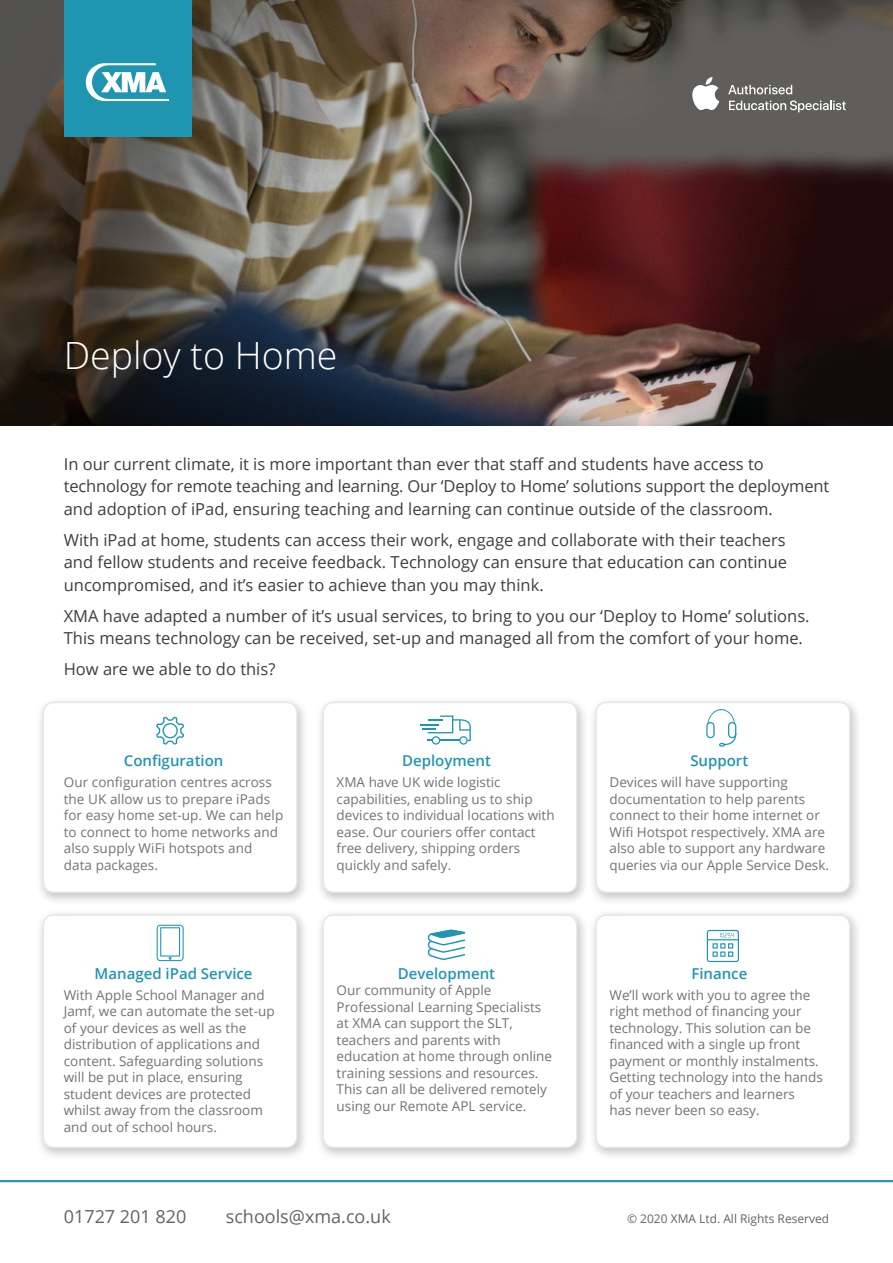
<style>
.page{position:relative;width:893px;height:1263px;background:#fff}
.page>*{position:absolute;margin:0;border:0;box-sizing:border-box;transform-origin:0 0}
.Main_Heading{font:300 37.5px "Open Sans";color:#fff}
.t1{font:18px "Open Sans";color:#636366}
.Body_Copy_Headings{font:16.5px/22.5px "Open Sans";color:#3e3e3f}
.Body_Copy_Headings-2{font:600 15px "Open Sans";color:#2294b3}
.Body_Copy{font:600 15px "Open Sans";color:#2294b3}
.Body_Copy-2{font:13.5px/16.5px "Open Sans";color:#727376}
.t2{font:12px "Open Sans";color:#636366}
</style>
<div class="page">
<img style="left:0;top:0;width:893px;height:425px">
<div style="left:64px;top:0;width:127px;height:136px;background:#1f95b2"></div>
<svg style="left:86px;top:63px;width:83px;height:38px"></svg>
<div style="left:35px;top:696px;width:274px;height:209px;background:#231f20;opacity:.25"></div>
<div style="left:43px;top:702px;width:254px;height:190px;background:#fff;border-radius:11px"></div>
<div style="left:43px;top:702px;width:255px;height:191px;border:2px solid #e6e7e9;border-radius:11px"></div>
<div style="left:35px;top:909px;width:274px;height:252px;background:#231f20;opacity:.25"></div>
<div style="left:43px;top:915px;width:254px;height:232px;background:#fff;border-radius:11px"></div>
<div style="left:43px;top:914px;width:255px;height:234px;border:2px solid #e6e7e9;border-radius:11px"></div>
<div style="left:315px;top:696px;width:274px;height:209px;background:#231f20;opacity:.25"></div>
<div style="left:323px;top:702px;width:254px;height:190px;background:#fff;border-radius:11px"></div>
<div style="left:322px;top:702px;width:256px;height:191px;border:2px solid #e6e7e9;border-radius:11px"></div>
<div style="left:315px;top:909px;width:274px;height:252px;background:#231f20;opacity:.25"></div>
<div style="left:323px;top:915px;width:254px;height:232px;background:#fff;border-radius:11px"></div>
<div style="left:322px;top:914px;width:256px;height:234px;border:2px solid #e6e7e9;border-radius:11px"></div>
<div style="left:588px;top:696px;width:274px;height:209px;background:#231f20;opacity:.25"></div>
<div style="left:596px;top:702px;width:254px;height:190px;background:#fff;border-radius:11px"></div>
<div style="left:595px;top:702px;width:255px;height:191px;border:2px solid #e6e7e9;border-radius:11px"></div>
<div style="left:588px;top:909px;width:274px;height:252px;background:#231f20;opacity:.25"></div>
<div style="left:596px;top:915px;width:254px;height:232px;background:#fff;border-radius:11px"></div>
<div style="left:595px;top:914px;width:255px;height:234px;border:2px solid #e6e7e9;border-radius:11px"></div>
<svg style="left:728px;top:85px;width:64px;height:9px"></svg>
<svg style="left:729px;top:100px;width:117px;height:12px"></svg>
<svg style="left:692px;top:77px;width:27px;height:33px"></svg>
<svg style="left:157px;top:925px;width:27px;height:36px"></svg>
<svg style="left:156px;top:717px;width:28px;height:28px"></svg>
<svg style="left:420px;top:715px;width:51px;height:30px"></svg>
<svg style="left:706px;top:709px;width:30px;height:38px"></svg>
<svg style="left:707px;top:930px;width:32px;height:32px"></svg>
<svg style="left:428px;top:929px;width:37px;height:31px"></svg>
<hr style="left:0;top:1180px;width:893px;height:2px;background:#2294b3">
<p class="Main_Heading" style="left:64px;top:330px;width:275px">Deploy to Home</p>
<p class="Body_Copy_Headings" style="left:64px;top:452px;width:767px">In our current climate, it is more important than ever that staff and students have access to technology for remote teaching and learning. Our ‘Deploy to Home’ solutions support the deployment and adoption of iPad, ensuring teaching and learning can continue outside of the classroom.</p>
<p class="Body_Copy_Headings" style="left:64px;top:528px;width:725px;text-align:justify">With iPad at home, students can access their work, engage and collaborate with their teachers and fellow students and receive feedback. Technology can ensure that education can continue uncompromised, and it’s easier to achieve than you may think.</p>
<p class="Body_Copy_Headings" style="left:64px;top:604px;width:747px">XMA have adapted a number of it’s usual services, to bring to you our ‘Deploy to Home’ solutions.<br>This means technology can be received, set-up and managed all from the comfort of your home.</p>
<p class="Body_Copy_Headings" style="left:64px;top:658px;width:213px">How are we able to do this?</p>
<p class="Body_Copy_Headings-2" style="left:124px;top:750px;width:101px">Configuration</p>
<p class="Body_Copy-2" style="left:64px;top:773px;width:221px">Our configuration centres across the UK allow us to prepare iPads for easy home set-up. We can help to connect to home networks and also supply WiFi hotspots and data packages.</p>
<p class="Body_Copy_Headings-2" style="left:95px;top:963px;width:159px">Managed iPad Service</p>
<p class="Body_Copy-2" style="left:64px;top:986px;width:212px">With Apple School Manager and<br>Jamf, we can automate the set-up of your devices as well as the distribution of applications and content. Safeguarding solutions will be put in place, ensuring student devices are protected whilst away from the classroom and out of school hours.</p>
<p class="Body_Copy_Headings-2" style="left:402px;top:750px;width:90px">Deployment</p>
<p class="Body_Copy-2" style="left:337px;top:773px;width:220px">XMA have UK wide logistic capabilities, enabling us to ship devices to individual locations with ease. Our couriers offer contact free delivery, shipping orders quickly and safely.</p>
<p class="Body_Copy" style="left:398px;top:963px;width:99px">Development</p>
<p class="Body_Copy-2" style="left:337px;top:982px;width:217px">Our community of Apple<br>Professional Learning Specialists at XMA can support the SLT, teachers and parents with education at home through online training sessions and resources.<br>This can all be delivered remotely using our Remote APL service.</p>
<p class="Body_Copy_Headings-2" style="left:690px;top:750px;width:59px">Support</p>
<p class="Body_Copy-2" style="left:609px;top:773px;width:221px">Devices will have supporting documentation to help parents connect to their home internet or<br>Wifi Hotspot respectively. XMA are also able to support any hardware queries via our Apple Service Desk.</p>
<p class="Body_Copy" style="left:691px;top:963px;width:57px">Finance</p>
<p class="Body_Copy-2" style="left:609px;top:986px;width:215px">We’ll work with you to agree the right method of financing your technology. This solution can be financed with a single up front payment or monthly instalments.<br>Getting technology into the hands of your teachers and learners<br>has never been so easy.</p>
<h2 class="t1" style="left:64px;top:1204px;width:124px">01727 201 820</h2>
<h2 class="t1" style="left:226px;top:1204px;width:166px">schools@xma.co.uk</h2>
<p class="t2" style="left:627px;top:1210px;width:204px">© 2020 XMA Ltd. All Rights Reserved</p>
</div>
